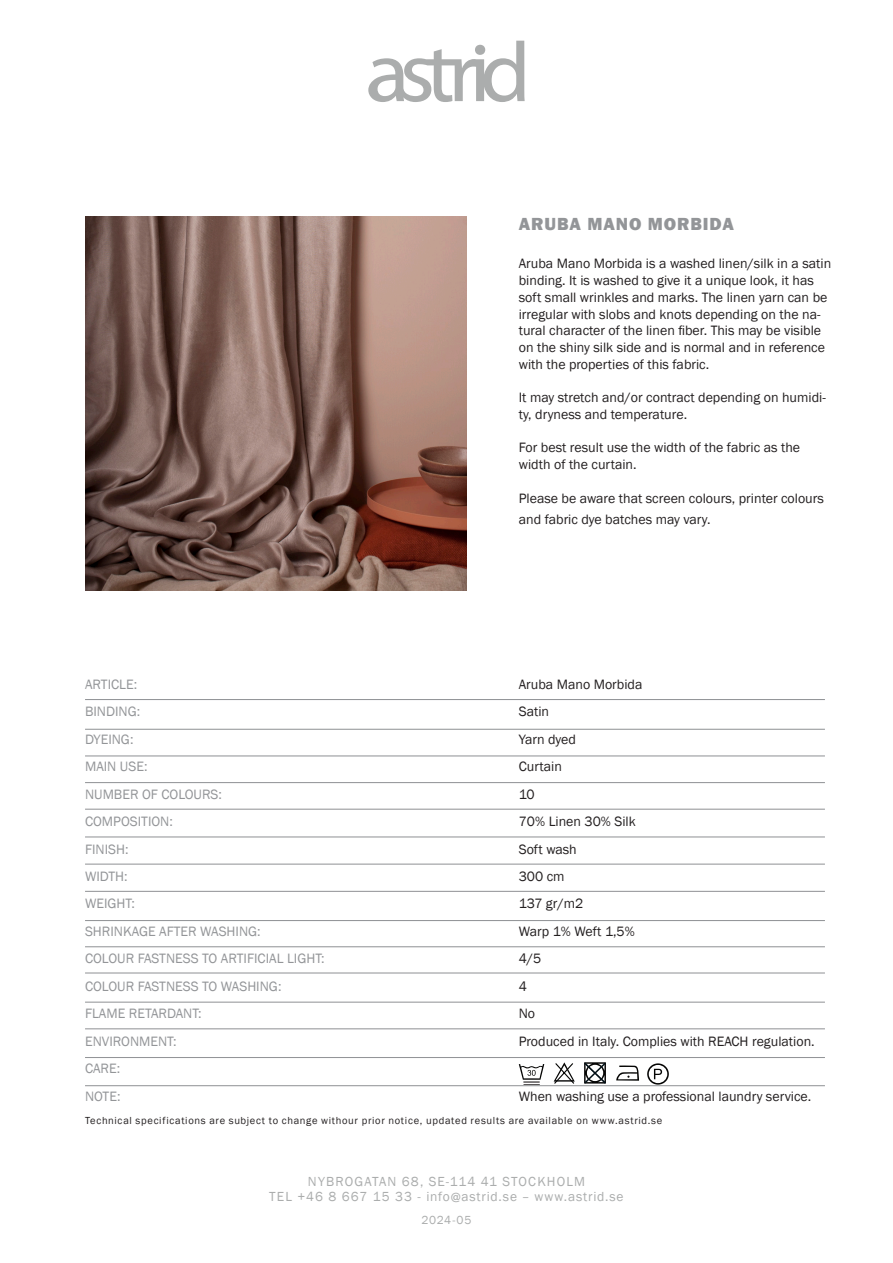
<style>
.page{position:relative;width:893px;height:1263px;background:#fff}
.page>*{position:absolute;margin:0;border:0;box-sizing:border-box;transform-origin:0 0}
.t1{font:800 18px "Franklin Gothic";letter-spacing:.05em;color:#939598}
.t2{font:13.95px/16.8px "Franklin Gothic";color:#231f20}
.t3{font:13.95px "Franklin Gothic";color:#939598}
.t4{font:13.5px "Franklin Gothic";letter-spacing:.075em;color:#abadad}
.t5{font:12px "Franklin Gothic";letter-spacing:.055em;color:#abadad}
.t6{font:10.5px "Franklin Gothic";letter-spacing:.065em;color:#231f20}
</style>
<div class="page">
<svg style="left:368px;top:41px;width:157px;height:61px"></svg>
<hr style="left:85px;top:699px;width:740px;height:1px;background:#939598">
<hr style="left:85px;top:729px;width:740px;height:1px;background:#939598">
<hr style="left:85px;top:755px;width:740px;height:1px;background:#939598">
<hr style="left:85px;top:782px;width:740px;height:1px;background:#939598">
<hr style="left:85px;top:809px;width:740px;height:1px;background:#939598">
<hr style="left:85px;top:836px;width:740px;height:1px;background:#939598">
<hr style="left:85px;top:863px;width:740px;height:2px;background:#939598">
<hr style="left:85px;top:891px;width:740px;height:1px;background:#939598">
<hr style="left:85px;top:920px;width:740px;height:1px;background:#939598">
<hr style="left:85px;top:946px;width:740px;height:1px;background:#939598">
<hr style="left:85px;top:972px;width:740px;height:1px;background:#939598">
<hr style="left:85px;top:1001px;width:740px;height:2px;background:#939598">
<hr style="left:85px;top:1057px;width:740px;height:1px;background:#939598">
<hr style="left:85px;top:1085px;width:740px;height:1px;background:#939598">
<img style="left:85px;top:217px;width:381px;height:373px">
<hr style="left:85px;top:1028px;width:740px;height:1px;background:#939598">
<svg style="left:647px;top:1063px;width:22px;height:22px"></svg>
<svg style="left:554px;top:1062px;width:21px;height:22px"></svg>
<svg style="left:616px;top:1065px;width:23px;height:16px"></svg>
<svg style="left:584px;top:1062px;width:22px;height:21px"></svg>
<svg style="left:519px;top:1064px;width:25px;height:21px"></svg>
<p class="t1" style="left:519px;top:212px;width:217px">ARUBA MANO MORBIDA</p>
<p class="t2" style="left:519px;top:256px;width:314px">Aruba Mano Morbida is a washed linen/silk in a satin binding. It is washed to give it a unique look, it has soft small wrinkles and marks. The linen yarn can be irregular with slobs and knots depending on the na&shy;tural character of the linen fiber. This may be visible on the shiny silk side and is normal and in reference with the properties of this fabric.</p>
<p class="t2" style="left:519px;top:389px;width:309px">It may stretch and/or contract depending on humidi&shy;ty, dryness and temperature.</p>
<p class="t2" style="left:519px;top:440px;width:283px">For best result use the width of the fabric as the width of the curtain.</p>
<p class="t2" style="left:519px;top:487px;width:307px;line-height:21.6px">Please be aware that screen colours, printer colours and fabric dye batches may vary.</p>
<p class="t3" style="left:85px;top:675px;width:54px">ARTICLE:</p>
<p class="t3" style="left:85px;top:703px;width:57px">BINDING:</p>
<p class="t3" style="left:85px;top:730px;width:50px">DYEING:</p>
<p class="t3" style="left:85px;top:758px;width:64px">MAIN USE:</p>
<p class="t3" style="left:85px;top:785px;width:139px">NUMBER OF COLOURS:</p>
<p class="t3" style="left:85px;top:813px;width:89px">COMPOSITION:</p>
<p class="t3" style="left:85px;top:840px;width:45px">FINISH:</p>
<p class="t3" style="left:85px;top:868px;width:44px">WIDTH:</p>
<p class="t3" style="left:85px;top:895px;width:51px">WEIGHT:</p>
<p class="t3" style="left:85px;top:923px;width:177px">SHRINKAGE AFTER WASHING:</p>
<p class="t3" style="left:85px;top:950px;width:241px">COLOUR FASTNESS TO ARTIFICIAL LIGHT:</p>
<p class="t3" style="left:85px;top:978px;width:198px">COLOUR FASTNESS TO WASHING:</p>
<p class="t3" style="left:85px;top:1005px;width:118px">FLAME RETARDANT:</p>
<p class="t3" style="left:85px;top:1032px;width:93px">ENVIRONMENT:</p>
<p class="t3" style="left:85px;top:1060px;width:37px">CARE:</p>
<p class="t3" style="left:85px;top:1088px;width:37px">NOTE:</p>
<p class="t2" style="left:519px;top:676px;width:125px">Aruba Mano Morbida</p>
<p class="t2" style="left:519px;top:703px;width:32px">Satin</p>
<p class="t2" style="left:519px;top:731px;width:59px">Yarn dyed</p>
<p class="t2" style="left:519px;top:758px;width:45px">Curtain</p>
<p class="t2" style="left:519px;top:786px;width:17px">10</p>
<p class="t2" style="left:519px;top:813px;width:118px">70% Linen 30% Silk</p>
<p class="t2" style="left:519px;top:841px;width:60px">Soft wash</p>
<p class="t2" style="left:519px;top:868px;width:47px">300 cm</p>
<p class="t2" style="left:519px;top:896px;width:66px">137 gr/m2</p>
<p class="t2" style="left:519px;top:923px;width:118px">Warp 1% Weft 1,5%</p>
<p class="t2" style="left:519px;top:951px;width:24px">4/5</p>
<p class="t2" style="left:519px;top:978px;width:10px">4</p>
<p class="t2" style="left:519px;top:1006px;width:18px">No</p>
<p class="t2" style="left:519px;top:1033px;width:297px">Produced in Italy. Complies with REACH regulation.</p>
<p class="t2" style="left:519px;top:1088px;width:294px">When washing use a professional laundry service.</p>
<p class="t6" style="left:85px;top:1114px;width:579px">Technical specifications are subject to change withour prior notice, updated results are available on www.astrid.se</p>
<p class="t4" style="left:308px;top:1173px;width:278px">NYBROGATAN 68, SE-114 41 STOCKHOLM</p>
<p class="t4" style="left:269px;top:1188px;width:356px">TEL +46 8 667 15 33 - info@astrid.se – www.astrid.se</p>
<p class="t5" style="left:422px;top:1212px;width:51px">2024-05</p>
</div>
